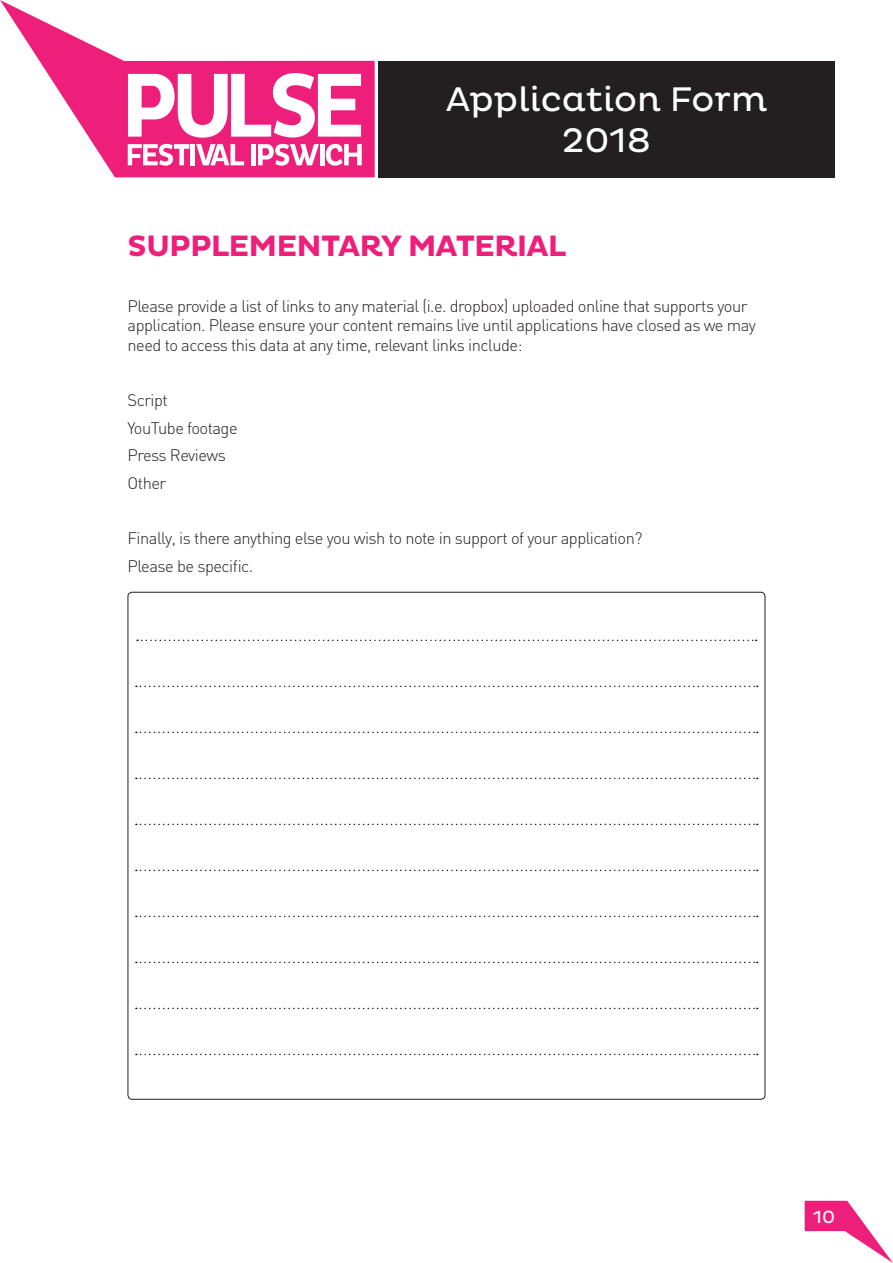
<style>
.page{position:relative;width:893px;height:1263px;background:#fff}
.page>*{position:absolute;margin:0;border:0;box-sizing:border-box;transform-origin:0 0}
.t1{font:34.8px/41.7px "Pluto";color:#fff;text-align:center}
.t2{font:700 30px "Pluto";letter-spacing:-.03em;color:#ee1e7b}
.t3{font:18px "Pluto";color:#fff}
.t4{font:300 16.5px/27.6px "DIN";letter-spacing:-.03em;color:#231f20}
</style>
<div class="page">
<svg style="left:805px;top:1201px;width:88px;height:62px"></svg>
<svg style="left:137px;top:640px;width:620px;height:1px"></svg>
<svg style="left:136px;top:686px;width:622px;height:1px"></svg>
<svg style="left:136px;top:732px;width:622px;height:1px"></svg>
<svg style="left:136px;top:778px;width:622px;height:1px"></svg>
<svg style="left:136px;top:824px;width:622px;height:1px"></svg>
<svg style="left:136px;top:870px;width:622px;height:1px"></svg>
<svg style="left:136px;top:916px;width:622px;height:1px"></svg>
<svg style="left:136px;top:962px;width:622px;height:1px"></svg>
<svg style="left:136px;top:1008px;width:622px;height:1px"></svg>
<svg style="left:136px;top:1054px;width:622px;height:1px"></svg>
<svg style="left:0;top:0;width:375px;height:177px"></svg>
<svg style="left:196px;top:144px;width:48px;height:21px"></svg>
<div style="left:190px;top:144px;width:5px;height:21px;background:#fff"></div>
<svg style="left:128px;top:144px;width:61px;height:22px"></svg>
<svg style="left:128px;top:73px;width:233px;height:65px"></svg>
<svg style="left:326px;top:144px;width:36px;height:22px"></svg>
<div style="left:320px;top:144px;width:5px;height:21px;background:#fff"></div>
<svg style="left:258px;top:144px;width:61px;height:22px"></svg>
<hr style="left:252px;top:144px;width:4px;height:21px;background:#fff">
<div style="left:379px;top:61px;width:456px;height:116px;background:#231f20"></div>
<h1 class="t1" style="left:446px;top:79px;width:323px">Application Form<br>2018</h1>
<h2 class="t2" style="left:128px;top:229px;width:440px">SUPPLEMENTARY MATERIAL</h2>
<p class="t4" style="left:128px;top:296px;width:630px;line-height:19.5px">Please provide a list of links to any material (i.e. dropbox) uploaded online that supports your application. Please ensure your content remains live until applications have closed as we may need to access this data at any time, relevant links include:</p>
<p class="t4" style="left:128px;top:386px;width:112px">Script<br>YouTube footage<br>Press Reviews<br>Other</p>
<p class="t4" style="left:128px;top:524px;width:516px">Finally, is there anything else you wish to note in support of your application?<br>Please be specific.</p>
<p class="t3" style="left:813px;top:1206px;width:24px">10</p>
</div>
